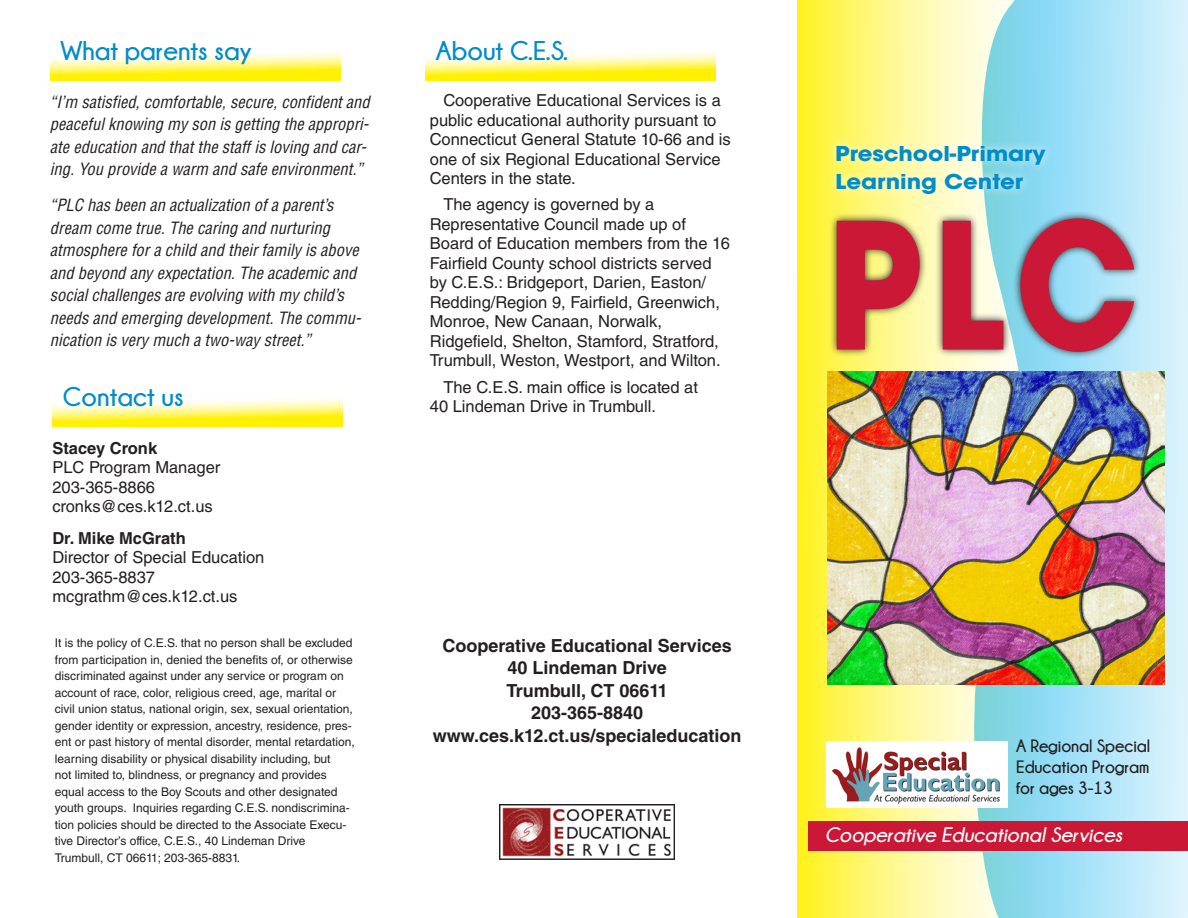
<style>
.page{position:relative;width:1188px;height:918px;background:#fff}
.page>*{position:absolute;margin:0;border:0;box-sizing:border-box;transform-origin:0 0}
.t1{font:700 174px "ITC Avant Garde Std";color:#ca1836;scale:.86 1}
.t2{font:700 27px "Champagne&Limousines";color:#008dc9}
.t3{font:italic 700 21px "Champagne&Limousines";color:#fff}
.t4{font:700 20.4px "ITC Avant Garde Std";color:#008dc9;scale:1.12 1}
.t5{font:700 18px "Helvetica LT Std";color:#231f20}
.t6{font:700 17.85px/21px "Champagne&Limousines";letter-spacing:-.005em;color:#231f20}
.t7{font:16.5px/19.5px "Helvetica LT Std";color:#231f20}
.t8{font:italic condensed 16.5px/22.5px "Helvetica LT Std";color:#231f20}
.t9{font:700 16.5px "Helvetica LT Std";color:#231f20}
.t10{font:12px/16.5px "Helvetica LT Std";color:#231f20}
</style>
<div class="page">
<svg style="left:797px;top:0;width:391px;height:918px;background:#d2ecbd"></svg>
<img style="left:828px;top:371px;width:337px;height:314px">
<img style="left:500px;top:805px;width:175px;height:54px">
<div style="left:827px;top:136px;width:227px;height:67px;background:#fff;opacity:.75"></div>
<img style="left:829px;top:211px;width:313px;height:149px">
<svg style="left:425px;top:52px;width:291px;height:29px;background:#fff773"></svg>
<svg style="left:50px;top:52px;width:290px;height:29px;background:#fff774"></svg>
<div style="left:826px;top:741px;width:182px;height:67px;background:#fff"></div>
<img style="left:832px;top:747px;width:168px;height:56px">
<div style="left:809px;top:821px;width:379px;height:29px;background:#ca1836"></div>
<svg style="left:52px;top:398px;width:291px;height:29px"></svg>
<p class="t2" style="left:60px;top:36px;width:193px">What parents say</p>
<p class="t2" style="left:436px;top:36px;width:134px">About C.E.S.</p>
<p class="t8" style="left:50px;top:91px;width:321px">“I’m satisfied, comfortable, secure, confident and peaceful knowing my son is getting the appropri&shy;ate education and that the staff is loving and car&shy;ing. You provide a warm and safe environment.”</p>
<p class="t8" style="left:50px;top:194px;width:313px">“PLC has been an actualization of a parent’s dream come true. The caring and nurturing atmosphere for a child and their family is above and beyond any expectation. The academic and social challenges are evolving with my child’s needs and emerging development. The commu&shy;nication is very much a two-way street.”</p>
<p class="t2" style="left:63px;top:382px;width:122px">Contact us</p>
<p class="t9" style="left:52px;top:438px;width:106px">Stacey Cronk</p>
<p class="t7" style="left:52px;top:458px;width:170px">PLC Program Manager</p>
<p class="t7" style="left:52px;top:477px;width:104px">203-365-8866</p>
<p class="t7" style="left:52px;top:497px;width:162px">cronks@ces.k12.ct.us</p>
<p class="t9" style="left:52px;top:528px;width:135px">Dr. Mike McGrath</p>
<p class="t7" style="left:52px;top:548px;width:214px">Director of Special Education</p>
<p class="t7" style="left:52px;top:567px;width:104px">203-365-8837</p>
<p class="t7" style="left:52px;top:587px;width:187px">mcgrathm@ces.k12.ct.us</p>
<p class="t10" style="left:55px;top:635px;width:299px">It is the policy of C.E.S. that no person shall be excluded from participation in, denied the benefits of, or otherwise discriminated against under any service or program on account of race, color, religious creed, age, marital or</p>
<p class="t10" style="left:55px;top:701px;width:301px">civil union status, national origin, sex, sexual orientation, gender identity or expression, ancestry, residence, pres&shy;ent or past history of mental disorder, mental retardation, learning disability or physical disability including, but</p>
<p class="t10" style="left:55px;top:767px;width:296px">not limited to, blindness, or pregnancy and provides equal access to the Boy Scouts and other designated youth groups. Inquiries regarding C.E.S. nondiscrimina&shy;tion policies should be directed to the Associate Execu&shy;tive Director’s office, C.E.S., 40 Lindeman Drive</p>
<p class="t10" style="left:55px;top:849px;width:187px">Trumbull, CT 06611; 203-365-8831.</p>
<p class="t7" style="left:430px;top:91px;width:302px;text-indent:14px">Cooperative Educational Services is a public educational authority pursuant to Connecticut General Statute 10-66 and is one of six Regional Educational Service Centers in the state.</p>
<p class="t7" style="left:430px;top:195px;width:302px;text-indent:14px">The agency is governed by a Representative Council made up of Board of Education members from the 16<br>Fairfield County school districts served by C.E.S.: Bridgeport, Darien, Easton/ Redding/Region 9, Fairfield, Greenwich, Monroe, New Canaan, Norwalk, Ridgefield, Shelton, Stamford, Stratford, Trumbull, Weston, Westport, and Wilton.</p>
<p class="t7" style="left:430px;top:377px;width:270px;text-indent:14px">The C.E.S. main office is located at<br>40 Lindeman Drive in Trumbull.</p>
<p class="t5" style="left:442px;top:635px;width:291px">Cooperative Educational Services</p>
<p class="t5" style="left:507px;top:657px;width:161px">40 Lindeman Drive</p>
<p class="t5" style="left:506px;top:680px;width:163px">Trumbull, CT 06611</p>
<p class="t5" style="left:531px;top:702px;width:114px">203-365-8840</p>
<p class="t5" style="left:433px;top:725px;width:310px">www.ces.k12.ct.us/specialeducation</p>
<p class="t4" style="left:835px;top:140px;width:190px">Preschool-Primary</p>
<p class="t4" style="left:835px;top:168px;width:169px">Learning Center</p>
<p class="t1" style="left:827px;top:173px;width:364px">PLC</p>
<p class="t6" style="left:1016px;top:735px;width:135px">A Regional Special<br>Education Program</p>
<p class="t6" style="left:1016px;top:777px;width:98px">for ages 3-13</p>
<p class="t3" style="left:825px;top:823px;width:299px">Cooperative Educational Services</p>
</div>
